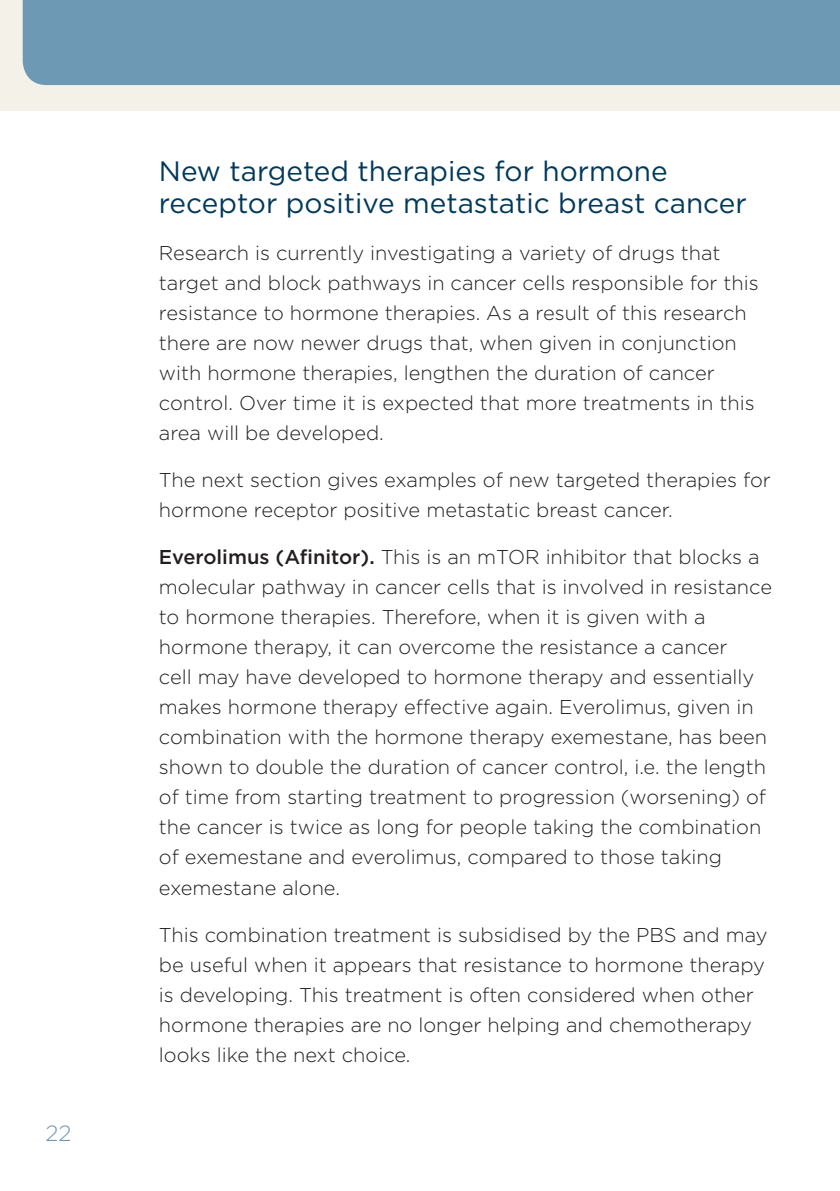
<style>
.page{position:relative;width:840px;height:1191px;background:#fff}
.page>*{position:absolute;margin:0;border:0;box-sizing:border-box;transform-origin:0 0}
.Body{font:28px/32px "Gotham";color:#00395a}
.t1{font:300 22px "Gotham";color:#6e99b5}
.Body-2{font:300 20px/30px "Gotham";color:#231f20}
.s1{font-weight:500}
</style>
<div class="page">
<div style="left:0;top:0;width:839px;height:111px;background:#f3f1e8"></div>
<div style="left:23px;top:0;width:816px;height:85px;background:#6e99b5"></div>
<p class="t1" style="left:45px;top:1118px;width:27px">22</p>
<p class="Body" style="left:159px;top:155px;width:589px">New targeted therapies for hormone receptor positive metastatic breast cancer</p>
<p class="Body-2" style="left:159px;top:238px;width:601px">Research is currently investigating a variety of drugs that target and block pathways in cancer cells responsible for this resistance to hormone therapies. As a result of this research there are now newer drugs that, when given in conjunction with hormone therapies, lengthen the duration of cancer control. Over time it is expected that more treatments in this area will be developed.</p>
<p class="Body-2" style="left:159px;top:465px;width:613px">The next section gives examples of new targeted therapies for hormone receptor positive metastatic breast cancer.</p>
<p class="Body-2" style="left:159px;top:542px;width:614px"><span class="s1">Everolimus (Afinitor).</span> This is an mTOR inhibitor that blocks a molecular pathway in cancer cells that is involved in resistance to hormone therapies. Therefore, when it is given with a hormone therapy, it can overcome the resistance a cancer<br>cell may have developed to hormone therapy and essentially makes hormone therapy effective again. Everolimus, given in combination with the hormone therapy exemestane, has been shown to double the duration of cancer control, i.e. the length of time from starting treatment to progression (worsening) of the cancer is twice as long for people taking the combination of exemestane and everolimus, compared to those taking exemestane alone.</p>
<p class="Body-2" style="left:159px;top:919px;width:610px">This combination treatment is subsidised by the PBS and may be useful when it appears that resistance to hormone therapy is developing. This treatment is often considered when other hormone therapies are no longer helping and chemotherapy looks like the next choice.</p>
</div>
